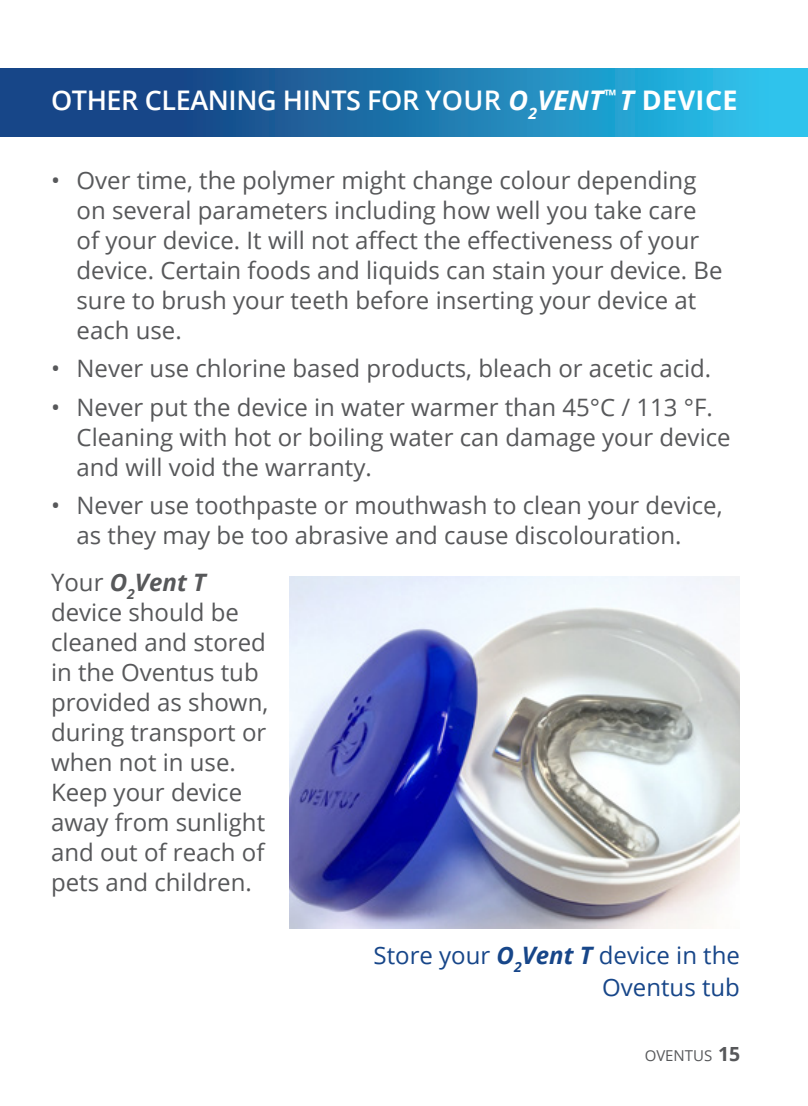
<style>
.page{position:relative;width:808px;height:1106px;background:#fff}
.page>*{position:absolute;margin:0;border:0;box-sizing:border-box;transform-origin:0 0}
.t1{font:600 27px "Open Sans";letter-spacing:-.015em;color:#fff}
.t2{font:24px/30px "Open Sans";color:#57585a}
.t3{font:24px/32.7px "Open Sans";color:#174689;text-align:right}
.t4{font:15px "Open Sans";color:#57585a}
.s1{font-weight:700;font-style:italic}
.s2{font-weight:700}
.s3{font-weight:700;font-size:19.5px}
</style>
<div class="page">
<svg style="left:0;top:68px;width:808px;height:68px;background:#1f79af"></svg>
<img style="left:289px;top:577px;width:451px;height:351px">
<p class="t1" style="left:51px;top:82px;width:688px">OTHER CLEANING HINTS FOR YOUR <span class="s1">O</span><sub>2</sub><span class="s1">VENT</span><sup>™</sup> <span class="s1">T</span> <span class="s2">DEVICE</span></p>
<p class="t2" style="left:77px;top:164px;width:647px;text-indent:-26px">• Over time, the polymer might change colour depending on several parameters including how well you take care of your device. It will not affect the effectiveness of your device. Certain foods and liquids can stain your device. Be sure to brush your teeth before inserting your device at each use.</p>
<p class="t2" style="left:51px;top:353px;width:662px">• Never use chlorine based products, bleach or acetic acid.</p>
<p class="t2" style="left:77px;top:391px;width:656px;text-indent:-26px">• Never put the device in water warmer than 45°C / 113 °F.<br>Cleaning with hot or boiling water can damage your device and will void the warranty.</p>
<p class="t2" style="left:77px;top:490px;width:647px;text-indent:-26px">• Never use toothpaste or mouthwash to clean your device, as they may be too abrasive and cause discolouration.</p>
<p class="t2" style="left:51px;top:567px;width:219px">Your <span class="s1">O</span><sub>2</sub><span class="s1">Vent T </span>device should be cleaned and stored in the Oventus tub provided as shown, during transport or when not in use.<br>Keep your device away from sunlight and out of reach of pets and children.</p>
<p class="t3" style="left:373px;top:938px;width:368px">Store your <span class="s1">O</span><sub>2</sub><span class="s1">Vent T</span> device in the<br>Oventus tub</p>
<p class="t4" style="left:645px;top:1045px;width:97px">OVENTUS <span class="s3">15</span></p>
</div>
